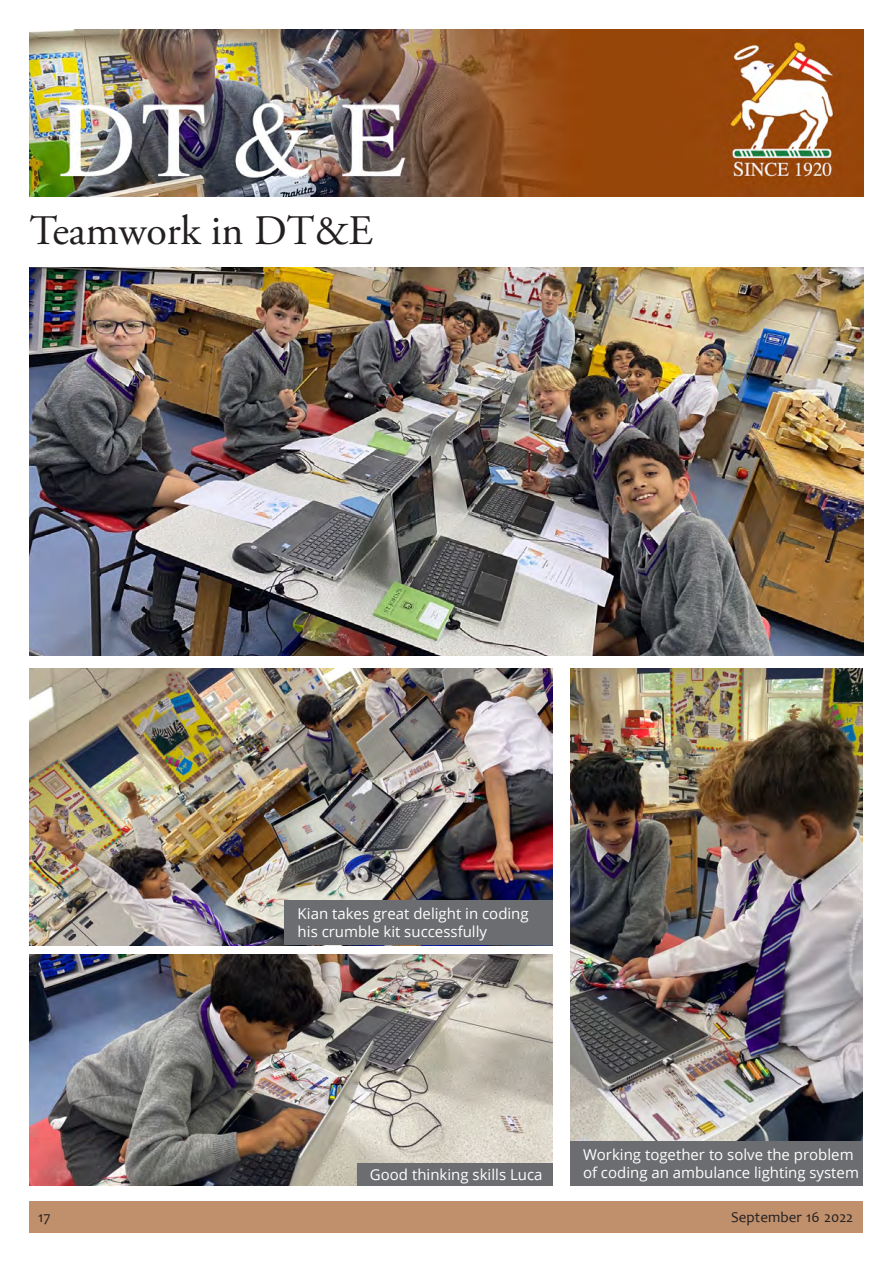
<style>
.page{position:relative;width:893px;height:1263px;background:#fff}
.page>*{position:absolute;margin:0;border:0;box-sizing:border-box;transform-origin:0 0}
.t1{font:42px "Adobe Garamond Pro";color:#231f20}
.t2{font:15px/18px "Open Sans";color:#fff}
.t3{font:15px "Candara";color:#231f20}
</style>
<div class="page">
<div style="left:29px;top:1201px;width:833px;height:32px;background:#c0906d"></div>
<img style="left:30px;top:30px;width:833px;height:166px">
<img style="left:30px;top:268px;width:833px;height:388px">
<img style="left:29px;top:668px;width:523px;height:277px">
<img style="left:570px;top:668px;width:293px;height:473px">
<img style="left:29px;top:954px;width:523px;height:231px">
<div style="left:285px;top:900px;width:268px;height:45px;background:#6c6d70"></div>
<div style="left:570px;top:1141px;width:293px;height:44px;background:#6c6d70"></div>
<div style="left:357px;top:1163px;width:195px;height:22px;background:#6c6d70"></div>
<p class="t1" style="left:30px;top:206px;width:345px">Teamwork in DT&amp;E</p>
<p class="t2" style="left:298px;top:905px;width:233px">Kian takes great delight in coding his crumble kit successfully</p>
<p class="t2" style="left:583px;top:1145px;width:272px">Working together to solve the problem</p>
<p class="t2" style="left:370px;top:1165px;width:174px">Good thinking skills Luca</p>
<p class="t2" style="left:583px;top:1163px;width:277px">of coding an ambulance lighting system</p>
<p class="t3" style="left:38px;top:1208px;width:14px">17</p>
<p class="t3" style="left:731px;top:1208px;width:123px">September 16 2022</p>
</div>
